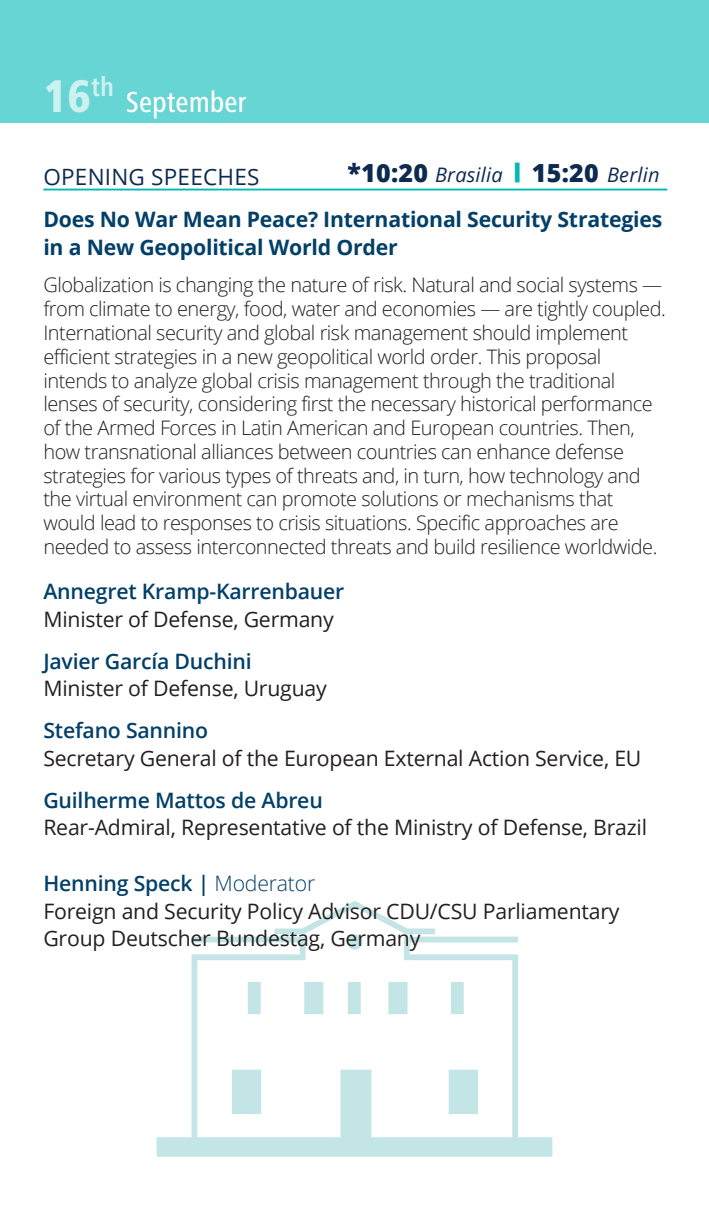
<style>
.page{position:relative;width:709px;height:1205px;background:#fff}
.page>*{position:absolute;margin:0;border:0;box-sizing:border-box;transform-origin:0 0}
.t1{font:800 condensed 47.5px "Frutiger Next LT";color:#ccf1f0}
.t2{font:500 condensed 30px "Frutiger Next LT";color:#fff}
.time{font:22.5px "Open Sans";letter-spacing:.01em;color:#0d2b51}
.txt{font:21.25px/27.5px "Open Sans";letter-spacing:-.01em;color:#231f20}
.Nome_palestrante{font:600 21.25px "Open Sans";letter-spacing:-.01em;color:#034069}
.Titulo_painel{font:700 21.25px/27.5px "Open Sans";letter-spacing:-.01em;color:#034069}
.Palestrante_moderado{font:600 21.25px "Open Sans";letter-spacing:-.01em;color:#034069}
.Texto_Painel{font:300 20px/23.8px "Open Sans";letter-spacing:-.025em;color:#231f20}
.Time_HORAS{font:italic 20px "Open Sans";letter-spacing:.01em;color:#0d2b51}
.s1{font-weight:800;font-style:normal;font-size:25px}
.s2{font-weight:300}
</style>
<div class="page">
<div style="left:0;top:0;width:709px;height:123px;background:#66d5d3"></div>
<svg style="left:157px;top:901px;width:395px;height:255px"></svg>
<hr style="left:43px;top:189px;width:624px;height:1px;background:#00b9b6">
<p class="t1" style="left:43px;top:69px;width:72px">16<sup>th</sup></p>
<p class="t2" style="left:126px;top:85px;width:122px">September</p>
<p class="Time_HORAS" style="left:347px;top:161px;width:313px"><span class="s1">*10:20</span> Brasilia <sup>|</sup> <span class="s1">15:20</span> Berlin</p>
<p class="time" style="left:43px;top:161px;width:217px">OPENING SPEECHES</p>
<p class="Titulo_painel" style="left:43px;top:205px;width:620px">Does No War Mean Peace? International Security Strategies in a New Geopolitical World Order</p>
<p class="Texto_Painel" style="left:43px;top:273px;width:624px">Globalization is changing the nature of risk. Natural and social systems — from climate to energy, food, water and economies — are tightly coupled.<br>International security and global risk management should implement efficient strategies in a new geopolitical world order. This proposal intends to analyze global crisis management through the traditional lenses of security, considering first the necessary historical performance of the Armed Forces in Latin American and European countries. Then, how transnational alliances between countries can enhance defense strategies for various types of threats and, in turn, how technology and the virtual environment can promote solutions or mechanisms that would lead to responses to crisis situations. Specific approaches are needed to assess interconnected threats and build resilience worldwide.</p>
<p class="Nome_palestrante" style="left:43px;top:577px;width:302px">Annegret Kramp-Karrenbauer</p>
<p class="txt" style="left:43px;top:604px;width:292px">Minister of Defense, Germany</p>
<p class="Nome_palestrante" style="left:43px;top:646px;width:210px">Javier García Duchini</p>
<p class="txt" style="left:43px;top:674px;width:285px">Minister of Defense, Uruguay</p>
<p class="Nome_palestrante" style="left:43px;top:716px;width:166px">Stefano Sannino</p>
<p class="txt" style="left:43px;top:743px;width:599px">Secretary General of the European External Action Service, EU</p>
<p class="Nome_palestrante" style="left:43px;top:785px;width:281px">Guilherme Mattos de Abreu</p>
<p class="txt" style="left:43px;top:813px;width:605px">Rear-Admiral, Representative of the Ministry of Defense, Brazil</p>
<p class="Palestrante_moderado" style="left:43px;top:869px;width:273px">Henning Speck | <span class="s2">Moderator</span></p>
<p class="txt" style="left:43px;top:897px;width:577px">Foreign and Security Policy Advisor CDU/CSU Parliamentary<br>Group Deutscher Bundestag, Germany</p>
</div>
